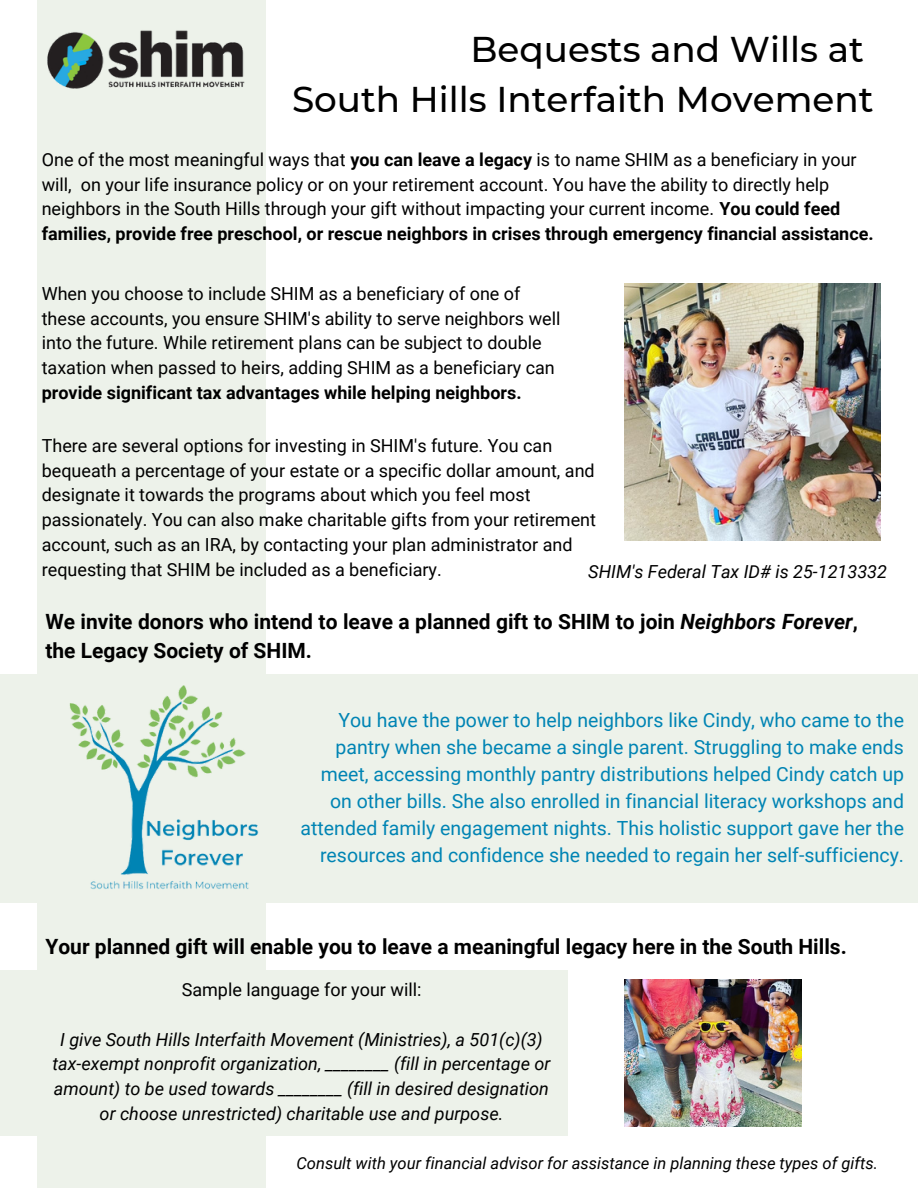
<style>
.page{position:relative;width:918px;height:1188px;background:#fff}
.page>*{position:absolute;margin:0;border:0;box-sizing:border-box;transform-origin:0 0}
.t1{font:500 35.7px "Montserrat";color:#000}
.t2{font:700 21px/29.2px "Roboto";color:#000}
.t3{font:19.5px/27px "Roboto";color:#0084b4;text-align:right}
.t4{font:18px/24.8px "Roboto";color:#000}
.t5{font:italic 18px/24.8px "Roboto";color:#000;text-align:center}
.t6{font:italic 16.5px "Roboto";color:#000}
.s1{font-weight:700}
.s2{font-style:italic}
</style>
<div class="page">
<div style="left:0;top:674px;width:918px;height:228px;background:#edf2ea"></div>
<div style="left:38px;top:0;width:228px;height:1188px;background:#edf2ea"></div>
<img style="left:47px;top:30px;width:198px;height:59px">
<img style="left:69px;top:686px;width:190px;height:204px">
<img style="left:624px;top:284px;width:257px;height:256px">
<div style="left:0;top:970px;width:568px;height:165px;background:#edf2ea"></div>
<img style="left:624px;top:979px;width:177px;height:148px">
<p class="t1" style="left:471px;top:27px;width:395px">Bequests and Wills at</p>
<p class="t1" style="left:292px;top:77px;width:583px">South Hills Interfaith Movement</p>
<p class="t4" style="left:42px;top:147px;width:833px">One of the most meaningful ways that <span class="s1">you can leave a legacy</span> is to name SHIM as a beneficiary in your will, on your life insurance policy or on your retirement account. You have the ability to directly help neighbors in the South Hills through your gift without impacting your current income. <span class="s1">You could feed families, provide free preschool, or rescue neighbors in crises through emergency financial assistance.</span></p>
<p class="t4" style="left:42px;top:281px;width:520px">When you choose to include SHIM as a beneficiary of one of these accounts, you ensure SHIM's ability to serve neighbors well into the future. While retirement plans can be subject to double taxation when passed to heirs, adding SHIM as a beneficiary can <span class="s1">provide significant tax advantages while helping neighbors.</span></p>
<p class="t4" style="left:42px;top:433px;width:556px">There are several options for investing in SHIM's future. You can bequeath a percentage of your estate or a specific dollar amount, and designate it towards the programs about which you feel most passionately. You can also make charitable gifts from your retirement account, such as an IRA, by contacting your plan administrator and requesting that SHIM be included as a beneficiary.</p>
<p class="t5" style="left:588px;top:559px;width:300px">SHIM's Federal Tax ID# is 25-1213332</p>
<p class="t2" style="left:45px;top:607px;width:814px">We invite donors who intend to leave a planned gift to SHIM to join <span class="s2">Neighbors Forever</span>, the Legacy Society of SHIM.</p>
<p class="t3" style="left:301px;top:707px;width:605px">You have the power to help neighbors like Cindy, who came to the pantry when she became a single parent. Struggling to make ends meet, accessing monthly pantry distributions helped Cindy catch up on other bills. She also enrolled in financial literacy workshops and attended family engagement nights. This holistic support gave her the resources and confidence she needed to regain her self-sufficiency.</p>
<p class="t2" style="left:45px;top:932px;width:803px">Your planned gift will enable you to leave a meaningful legacy here in the South Hills.</p>
<p class="t4" style="left:182px;top:978px;width:241px">Sample language for your will:</p>
<p class="t5" style="left:52px;top:1027px;width:500px">I give South Hills Interfaith Movement (Ministries), a 501(c)(3) tax-exempt nonprofit organization, ________ (fill in percentage or amount) to be used towards ________ (fill in desired designation or choose unrestricted) charitable use and purpose.</p>
<p class="t6" style="left:297px;top:1154px;width:583px">Consult with your financial advisor for assistance in planning these types of gifts.</p>
</div>
